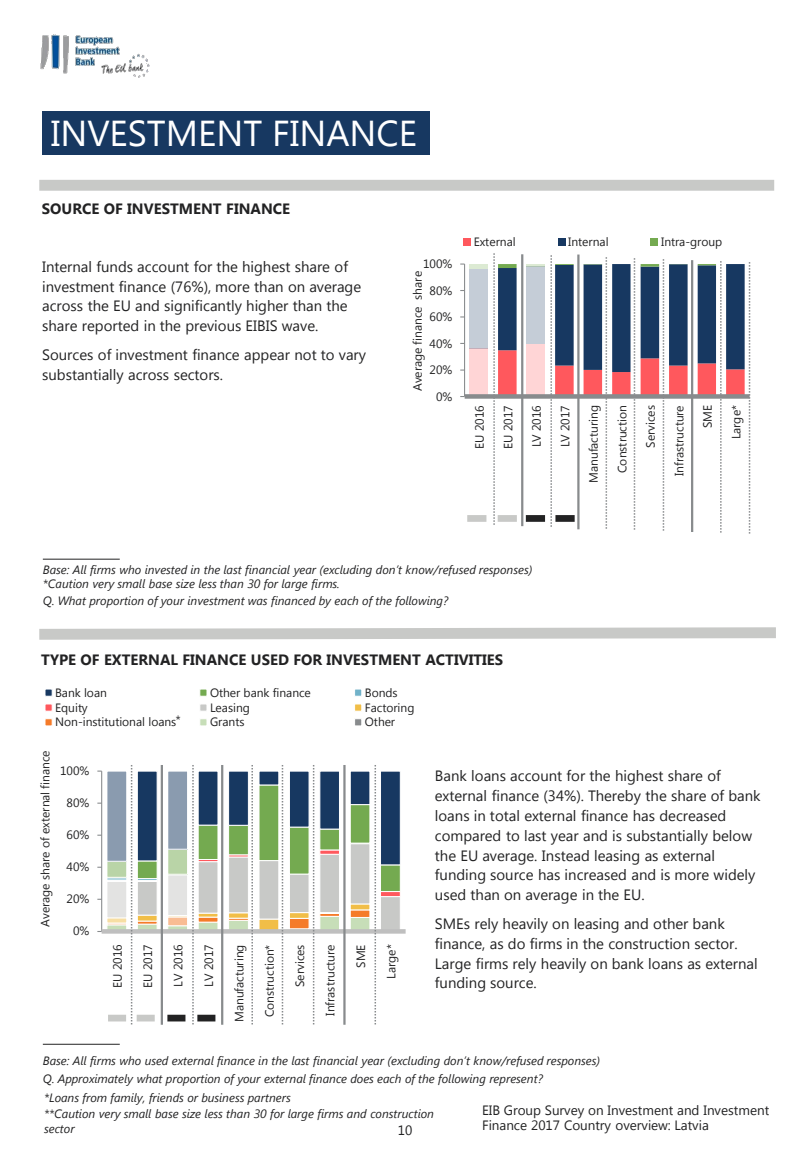
<style>
.page{position:relative;width:810px;height:1170px;background:#fff}
.page>*{position:absolute;margin:0;border:0;box-sizing:border-box;transform-origin:0 0}
.t1{font:36px "Segoe UI";color:#fff}
.t2{font:15px/19.8px "Segoe UI";color:#222223}
.t3{font:700 15px "Segoe UI";color:#222223}
.t4{font:13.5px/15.3px "Segoe UI";color:#222223}
.t5{font:italic 12px/15.9px "Segoe UI";letter-spacing:-.005em;color:#222223}
.t6{font:12px "Segoe UI";color:#222223}
</style>
<div class="page">
<img style="left:40px;top:35px;width:110px;height:43px">
<div style="left:39px;top:180px;width:735px;height:11px;background:#c8c9c7"></div>
<svg style="left:39px;top:627px;width:737px;height:13px;background:#d0d1d0"></svg>
<div style="left:467px;top:515px;width:19px;height:7px;background:#c8c9c7"></div>
<div style="left:197px;top:1015px;width:18px;height:6px;background:#222223"></div>
<div style="left:167px;top:1015px;width:18px;height:6px;background:#7b7b7b"></div>
<hr style="left:43px;top:559px;width:77px;height:1px;background:#222223">
<hr style="left:43px;top:1044px;width:77px;height:1px;background:#222223">
<div style="left:42px;top:111px;width:387px;height:44px;background:#173861"></div>
<div style="left:470px;top:348px;width:18px;height:49px;background:#ffd5d6"></div>
<div style="left:470px;top:269px;width:18px;height:79px;background:#c5cdd7"></div>
<div style="left:470px;top:264px;width:18px;height:5px;background:#dcead3"></div>
<hr style="left:464px;top:264px;width:1px;height:133px;background:#888b8d">
<div style="left:465px;top:394px;width:285px;height:5px;background:#888b8d"></div>
<div style="left:464px;top:238px;width:7px;height:7px;background:#ff585d"></div>
<div style="left:558px;top:238px;width:7px;height:7px;background:#173861"></div>
<div style="left:651px;top:238px;width:7px;height:7px;background:#74aa50"></div>
<svg style="left:493px;top:253px;width:257px;height:281px"></svg>
<div style="left:198px;top:922px;width:20px;height:10px;background:#c7deb8;border:1px solid #fff"></div>
<div style="left:228px;top:920px;width:21px;height:12px;background:#c7deb8;border:1px solid #fff"></div>
<div style="left:320px;top:916px;width:20px;height:16px;background:#c7deb8;border:1px solid #fff"></div>
<svg style="left:198px;top:917px;width:20px;height:5px"></svg>
<div style="left:228px;top:918px;width:21px;height:3px;background:#f57b29;border:1px solid #fff"></div>
<div style="left:289px;top:918px;width:20px;height:11px;background:#f57b29;border:1px solid #fff"></div>
<svg style="left:320px;top:914px;width:20px;height:3px"></svg>
<svg style="left:198px;top:913px;width:20px;height:4px"></svg>
<svg style="left:229px;top:913px;width:19px;height:5px"></svg>
<div style="left:289px;top:912px;width:20px;height:7px;background:#f1be48;border:1px solid #fff"></div>
<div style="left:198px;top:861px;width:20px;height:52px;background:#c8c9c7;border:1px solid #fff"></div>
<div style="left:228px;top:857px;width:21px;height:56px;background:#c8c9c7;border:1px solid #fff"></div>
<div style="left:289px;top:874px;width:20px;height:39px;background:#c8c9c7;border:1px solid #fff"></div>
<div style="left:320px;top:854px;width:20px;height:59px;background:#c8c9c7;border:1px solid #fff"></div>
<div style="left:198px;top:859px;width:20px;height:3px;background:#ff585d;border:1px solid #fff"></div>
<hr style="left:228px;top:855px;width:21px;height:2px;background:#ff585d">
<svg style="left:320px;top:850px;width:19px;height:4px"></svg>
<div style="left:198px;top:825px;width:20px;height:35px;background:#74aa50;border:1px solid #fff"></div>
<div style="left:228px;top:825px;width:21px;height:30px;background:#74aa50;border:1px solid #fff"></div>
<div style="left:289px;top:827px;width:20px;height:47px;background:#74aa50;border:1px solid #fff"></div>
<div style="left:320px;top:829px;width:20px;height:21px;background:#74aa50;border:1px solid #fff"></div>
<div style="left:198px;top:771px;width:20px;height:54px;background:#173861"></div>
<div style="left:228px;top:771px;width:21px;height:54px;background:#173861;border:1px solid #fff"></div>
<div style="left:289px;top:771px;width:20px;height:56px;background:#173861;border:1px solid #fff"></div>
<div style="left:320px;top:771px;width:20px;height:58px;background:#173861;border:1px solid #fff"></div>
<div style="left:102px;top:929px;width:304px;height:5px;background:#bfbfbf"></div>
<div style="left:45px;top:689px;width:7px;height:7px;background:#173861"></div>
<div style="left:200px;top:689px;width:7px;height:7px;background:#74aa50"></div>
<div style="left:354px;top:689px;width:8px;height:7px;background:#71b2c9;border:1px solid #fff"></div>
<div style="left:45px;top:704px;width:7px;height:7px;background:#ff585d"></div>
<div style="left:200px;top:704px;width:7px;height:7px;background:#c8c9c7;border:1px solid #fff"></div>
<div style="left:354px;top:704px;width:8px;height:7px;background:#f1be48;border:1px solid #fff"></div>
<div style="left:45px;top:719px;width:7px;height:7px;background:#f57b29"></div>
<div style="left:200px;top:719px;width:7px;height:7px;background:#c7deb8;border:1px solid #fff"></div>
<div style="left:354px;top:719px;width:8px;height:7px;background:#888b8d;border:1px solid #fff"></div>
<svg style="left:251px;top:765px;width:2px;height:260px"></svg>
<svg style="left:259px;top:765px;width:24px;height:260px"></svg>
<svg style="left:313px;top:765px;width:1px;height:260px"></svg>
<hr style="left:343px;top:765px;width:3px;height:260px;background:#888b8d">
<svg style="left:350px;top:765px;width:51px;height:260px"></svg>
<hr style="left:221px;top:765px;width:2px;height:260px;background:#888b8d">
<svg style="left:97px;top:765px;width:60px;height:260px"></svg>
<hr style="left:161px;top:765px;width:2px;height:260px;background:#888b8d">
<svg style="left:168px;top:765px;width:26px;height:260px"></svg>
<p class="t1" style="left:51px;top:109px;width:368px">INVESTMENT FINANCE</p>
<p class="t3" style="left:42px;top:198px;width:250px">SOURCE OF INVESTMENT FINANCE</p>
<p class="t2" style="left:42px;top:256px;width:321px">Internal funds account for the highest share of investment finance (76%), more than on average across the EU and significantly higher than the share reported in the previous EIBIS wave.</p>
<p class="t2" style="left:42px;top:344px;width:325px">Sources of investment finance appear not to vary substantially across sectors.</p>
<p class="t6" style="left:423px;top:256px;width:31px">100%</p>
<p class="t6" style="left:409px;top:391px;width:122px;rotate:-90deg">Average finance share</p>
<p class="t6" style="left:430px;top:282px;width:24px">80%</p>
<p class="t6" style="left:430px;top:309px;width:24px">60%</p>
<p class="t6" style="left:430px;top:335px;width:24px">40%</p>
<p class="t6" style="left:430px;top:361px;width:24px">20%</p>
<p class="t6" style="left:436px;top:388px;width:18px">0%</p>
<p class="t6" style="left:474px;top:233px;width:43px">External</p>
<p class="t6" style="left:568px;top:233px;width:42px">Internal</p>
<p class="t6" style="left:661px;top:233px;width:63px">Intra-group</p>
<p class="t6" style="left:471px;top:449px;width:45px;rotate:-90deg">EU 2016</p>
<p class="t6" style="left:500px;top:449px;width:45px;rotate:-90deg">EU 2017</p>
<p class="t6" style="left:528px;top:447px;width:44px;rotate:-90deg">LV 2016</p>
<p class="t6" style="left:557px;top:447px;width:44px;rotate:-90deg">LV 2017</p>
<p class="t6" style="left:585px;top:483px;width:79px;rotate:-90deg">Manufacturing</p>
<p class="t6" style="left:614px;top:473px;width:69px;rotate:-90deg">Construction</p>
<p class="t6" style="left:642px;top:448px;width:44px;rotate:-90deg">Services</p>
<p class="t6" style="left:671px;top:476px;width:72px;rotate:-90deg">Infrastructure</p>
<p class="t6" style="left:699px;top:428px;width:25px;rotate:-90deg">SME</p>
<p class="t6" style="left:728px;top:439px;width:36px;rotate:-90deg">Large*</p>
<p class="t5" style="left:43px;top:562px;width:491px;line-height:14.4px">Base: All firms who invested in the last financial year (excluding don’t know/refused responses) *Caution very small base size less than 30 for large firms.</p>
<p class="t5" style="left:43px;top:593px;width:407px">Q. What proportion of your investment was financed by each of the following?</p>
<p class="t3" style="left:41px;top:648px;width:463px">TYPE OF EXTERNAL FINANCE USED FOR INVESTMENT ACTIVITIES</p>
<p class="t6" style="left:55px;top:684px;width:53px">Bank loan</p>
<p class="t6" style="left:210px;top:684px;width:102px">Other bank finance</p>
<p class="t6" style="left:365px;top:684px;width:34px">Bonds</p>
<p class="t6" style="left:55px;top:699px;width:34px">Equity</p>
<p class="t6" style="left:210px;top:699px;width:41px">Leasing</p>
<p class="t6" style="left:365px;top:699px;width:51px">Factoring</p>
<p class="t6" style="left:55px;top:714px;width:123px">Non-institutional loans</p>
<p class="t6" style="left:210px;top:714px;width:36px">Grants</p>
<p class="t6" style="left:365px;top:714px;width:32px">Other</p>
<p class="t5" style="left:175px;top:712px;width:7px">*</p>
<p class="t6" style="left:37px;top:927px;width:178px;rotate:-90deg">Average share of external finance</p>
<p class="t6" style="left:60px;top:762px;width:31px">100%</p>
<p class="t6" style="left:67px;top:794px;width:24px">80%</p>
<p class="t6" style="left:67px;top:827px;width:24px">60%</p>
<p class="t6" style="left:67px;top:859px;width:24px">40%</p>
<p class="t6" style="left:67px;top:891px;width:24px">20%</p>
<p class="t6" style="left:73px;top:923px;width:18px">0%</p>
<p class="t6" style="left:109px;top:988px;width:45px;rotate:-90deg">EU 2016</p>
<p class="t6" style="left:140px;top:988px;width:45px;rotate:-90deg">EU 2017</p>
<p class="t6" style="left:170px;top:987px;width:44px;rotate:-90deg">LV 2016</p>
<p class="t6" style="left:200px;top:987px;width:44px;rotate:-90deg">LV 2017</p>
<p class="t6" style="left:231px;top:1022px;width:79px;rotate:-90deg">Manufacturing</p>
<p class="t6" style="left:261px;top:1017px;width:74px;rotate:-90deg">Construction*</p>
<p class="t6" style="left:292px;top:987px;width:44px;rotate:-90deg">Services</p>
<p class="t6" style="left:322px;top:1016px;width:72px;rotate:-90deg">Infrastructure</p>
<p class="t6" style="left:352px;top:968px;width:25px;rotate:-90deg">SME</p>
<p class="t6" style="left:383px;top:979px;width:36px;rotate:-90deg">Large*</p>
<p class="t2" style="left:435px;top:766px;width:327px">Bank loans account for the highest share of external finance (34%). Thereby the share of bank loans in total external finance has decreased compared to last year and is substantially below the EU average. Instead leasing as external funding source has increased and is more widely used than on average in the EU.</p>
<p class="t2" style="left:435px;top:913px;width:324px">SMEs rely heavily on leasing and other bank finance, as do firms in the construction sector.<br>Large firms rely heavily on bank loans as external funding source.</p>
<p class="t5" style="left:43px;top:1052px;width:559px">Base: All firms who used external finance in the last financial year (excluding don’t know/refused responses)</p>
<p class="t5" style="left:43px;top:1070px;width:502px">Q. Approximately what proportion of your external finance does each of the following represent?</p>
<p class="t5" style="left:44px;top:1089px;width:248px">*Loans from family, friends or business partners</p>
<p class="t5" style="left:44px;top:1105px;width:391px">**Caution very small base size less than 30 for large firms and construction sector</p>
<p class="t4" style="left:398px;top:1122px;width:16px">10</p>
<p class="t4" style="left:482px;top:1102px;width:289px">EIB Group Survey on Investment and Investment<br>Finance 2017 Country overview: Latvia</p>
</div>
